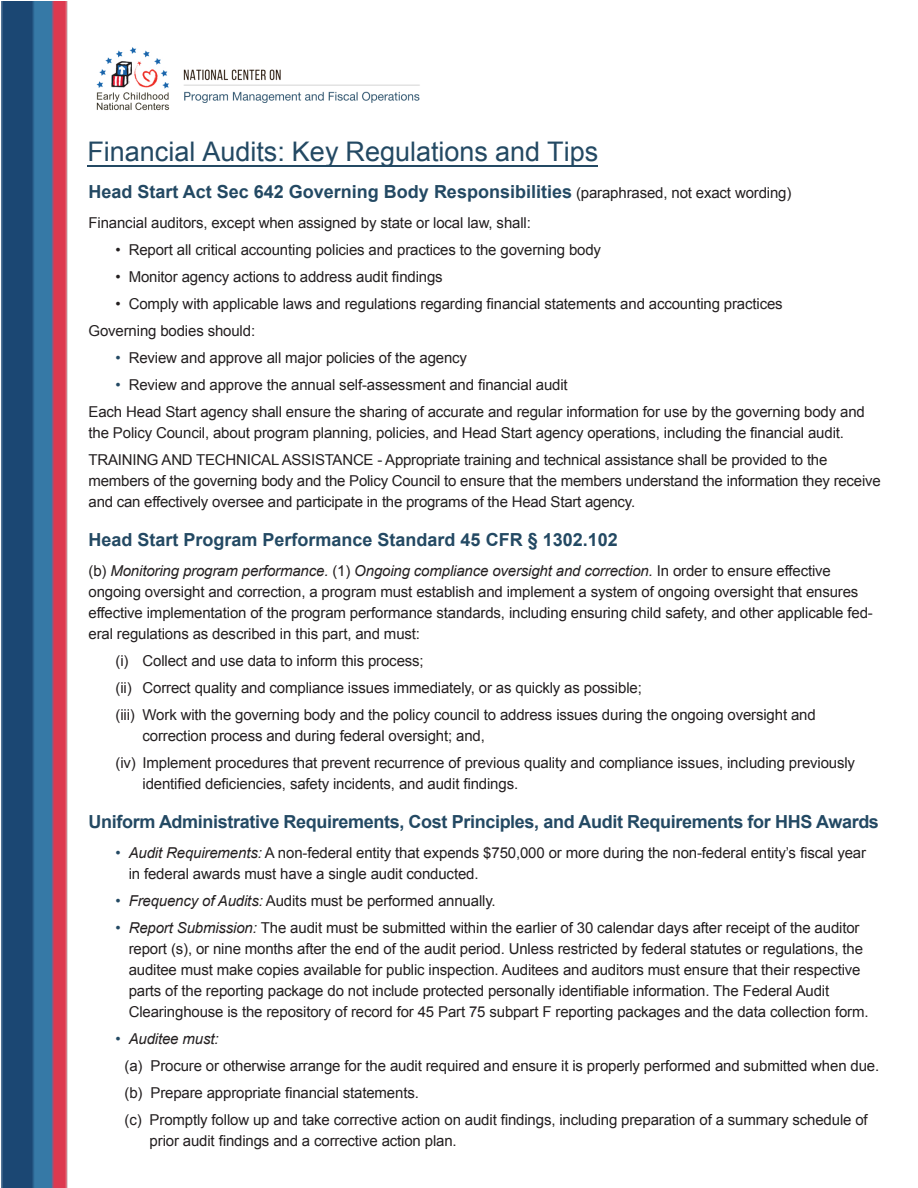
<style>
.page{position:relative;width:918px;height:1188px;background:#fff}
.page>*{position:absolute;margin:0;border:0;box-sizing:border-box;transform-origin:0 0}
.t1{font:27px "Arial";color:#234963}
.t2{font:700 18px "Arial";color:#234963}
.t3{font:700 18px "Arial";letter-spacing:-.02em;color:#234963}
.t4{font:15px/21px "Arial";letter-spacing:-.01em;color:#231f20}
.t5{font:italic 15px "Arial";letter-spacing:-.01em;color:#231f20}
.t6{font:15px "Arial";color:#234963}
.s1{color:#234963}
.s2{font-style:italic}
</style>
<div class="page">
<img style="left:1px;top:1px;width:67px;height:1187px">
<img style="left:96px;top:47px;width:324px;height:64px">
<hr style="left:87px;top:165px;width:511px;height:2px;background:#234963">
<h1 class="t1" style="left:87px;top:134px;width:512px">Financial Audits: Key Regulations and Tips</h1>
<h2 class="t2" style="left:89px;top:180px;width:485px">Head Start Act Sec 642 Governing Body Responsibilities</h2>
<p class="t4" style="left:576px;top:183px;width:217px">(paraphrased, not exact wording)</p>
<p class="t4" style="left:89px;top:213px;width:444px">Financial auditors, except when assigned by state or local law, shall:</p>
<p class="t4" style="left:116px;top:240px;width:487px">• Report all critical accounting policies and practices to the governing body</p>
<p class="t4" style="left:116px;top:267px;width:329px">• Monitor agency actions to address audit findings</p>
<p class="t4" style="left:116px;top:294px;width:669px">• Comply with applicable laws and regulations regarding financial statements and accounting practices</p>
<p class="t4" style="left:89px;top:321px;width:168px">Governing bodies should:</p>
<p class="t4" style="left:116px;top:348px;width:353px"><span class="s1">•</span> Review and approve all major policies of the agency</p>
<p class="t4" style="left:116px;top:375px;width:454px"><span class="s1">•</span> Review and approve the annual self-assessment and financial audit</p>
<p class="t4" style="left:89px;top:402px;width:778px">Each Head Start agency shall ensure the sharing of accurate and regular information for use by the governing body and the Policy Council, about program planning, policies, and Head Start agency operations, including the financial audit.</p>
<p class="t4" style="left:89px;top:450px;width:794px">TRAINING AND TECHNICAL ASSISTANCE - Appropriate training and technical assistance shall be provided to the members of the governing body and the Policy Council to ensure that the members understand the information they receive and can effectively oversee and participate in the programs of the Head Start agency.</p>
<h2 class="t2" style="left:89px;top:528px;width:531px">Head Start Program Performance Standard 45 CFR § 1302.102</h2>
<p class="t4" style="left:89px;top:561px;width:786px">(b) <span class="s2">Monitoring program performance.</span> (1) <span class="s2">Ongoing compliance oversight and correction.</span> In order to ensure effective ongoing oversight and correction, a program must establish and implement a system of ongoing oversight that ensures effective implementation of the program performance standards, including ensuring child safety, and other applicable fed&shy;eral regulations as described in this part, and must:</p>
<p class="t4" style="left:116px;top:651px;width:310px">(i) Collect and use data to inform this process;</p>
<p class="t4" style="left:116px;top:678px;width:528px">(ii) Correct quality and compliance issues immediately, or as quickly as possible;</p>
<p class="t4" style="left:143px;top:705px;width:675px;text-indent:-27px">(iii) Work with the governing body and the policy council to address issues during the ongoing oversight and correction process and during federal oversight; and,</p>
<p class="t4" style="left:143px;top:753px;width:714px;text-indent:-27px">(iv) Implement procedures that prevent recurrence of previous quality and compliance issues, including previously identified deficiencies, safety incidents, and audit findings.</p>
<h2 class="t3" style="left:89px;top:810px;width:792px">Uniform Administrative Requirements, Cost Principles, and Audit Requirements for HHS Awards</h2>
<p class="t4" style="left:129px;top:843px;width:739px;text-indent:-13px"><span class="s1">•</span> <span class="s2">Audit Requirements:</span> A non-federal entity that expends $750,000 or more during the non-federal entity’s fiscal year in federal awards must have a single audit conducted.</p>
<p class="t4" style="left:116px;top:891px;width:382px"><span class="s1">•</span> <span class="s2">Frequency of Audits:</span> Audits must be performed annually.</p>
<p class="t4" style="left:129px;top:918px;width:741px;text-indent:-13px"><span class="s1">•</span> <span class="s2">Report Submission:</span> The audit must be submitted within the earlier of 30 calendar days after receipt of the auditor report (s), or nine months after the end of the audit period. Unless restricted by federal statutes or regulations, the auditee must make copies available for public inspection. Auditees and auditors must ensure that their respective parts of the reporting package do not include protected personally identifiable information. The Federal Audit Clearinghouse is the repository of record for 45 Part 75 subpart F reporting packages and the data collection form.</p>
<p class="t6" style="left:116px;top:1029px;width:7px">•</p>
<p class="t5" style="left:129px;top:1029px;width:91px">Auditee must:</p>
<p class="t4" style="left:125px;top:1056px;width:756px">(a) Procure or otherwise arrange for the audit required and ensure it is properly performed and submitted when due.</p>
<p class="t4" style="left:125px;top:1083px;width:296px">(b) Prepare appropriate financial statements.</p>
<p class="t4" style="left:150px;top:1110px;width:720px;text-indent:-25px">(c) Promptly follow up and take corrective action on audit findings, including preparation of a summary schedule of prior audit findings and a corrective action plan.</p>
</div>
